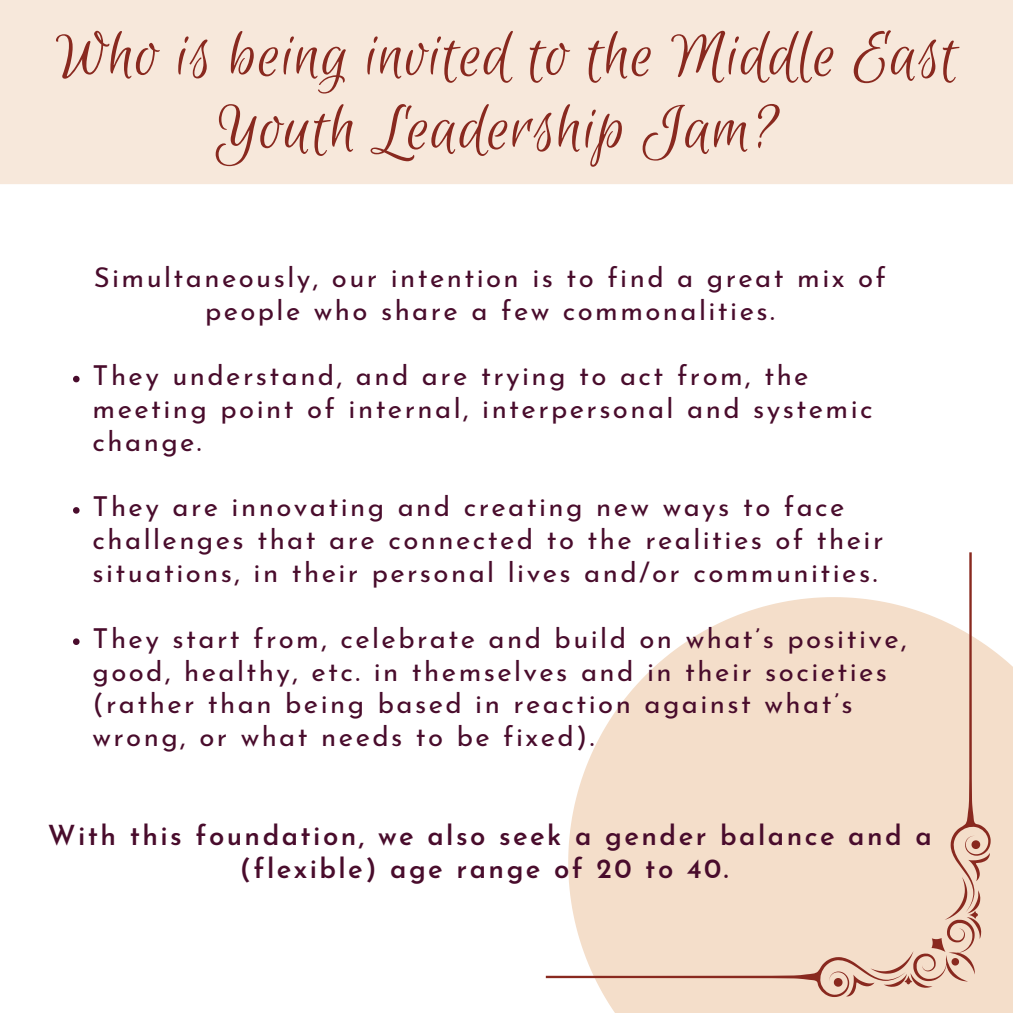
<style>
.page{position:relative;width:1013px;height:1013px;background:#fff}
.page>*{position:absolute;margin:0;border:0;box-sizing:border-box;transform-origin:0 0}
.t1{font:70.5px/73.1px "Euphoria Script";letter-spacing:.02em;color:#89291f;text-align:center}
.t2{font:27.5px/32.8px "Josefin Sans";letter-spacing:.09em;color:#490c2c}
.t3{font:600 27.5px/32.8px "Josefin Sans";letter-spacing:.09em;color:#490c2c;text-align:center}
</style>
<div class="page">
<div style="left:0;top:0;width:1012px;height:184px;background:#f7e8db"></div>
<div style="left:605px;top:648px;width:407px;height:364px;background:#f4deca"></div>
<svg style="left:73px;top:376px;width:7px;height:6px"></svg>
<svg style="left:73px;top:507px;width:7px;height:6px"></svg>
<svg style="left:73px;top:638px;width:7px;height:7px"></svg>
<svg style="left:546px;top:552px;width:444px;height:445px"></svg>
<h1 class="t1" style="left:55px;top:22px;width:904px">Who is being invited to the Middle East<br>Youth Leadership Jam?</h1>
<p class="t2" style="left:94px;top:263px;width:793px;text-align:center">Simultaneously, our intention is to find a great mix of people who share a few commonalities.</p>
<p class="t2" style="left:93px;top:362px;width:781px">They understand, and are trying to act from, the meeting point of internal, interpersonal and systemic change.</p>
<p class="t2" style="left:93px;top:493px;width:792px">They are innovating and creating new ways to face challenges that are connected to the realities of their situations, in their personal lives and/or communities.</p>
<p class="t2" style="left:93px;top:624px;width:815px">They start from, celebrate and build on what’s positive, good, healthy, etc. in themselves and in their societies (rather than being based in reaction against what’s wrong, or what needs to be fixed).</p>
<p class="t3" style="left:48px;top:821px;width:885px">With this foundation, we also seek a gender balance and a (flexible) age range of 20 to 40.</p>
</div>
